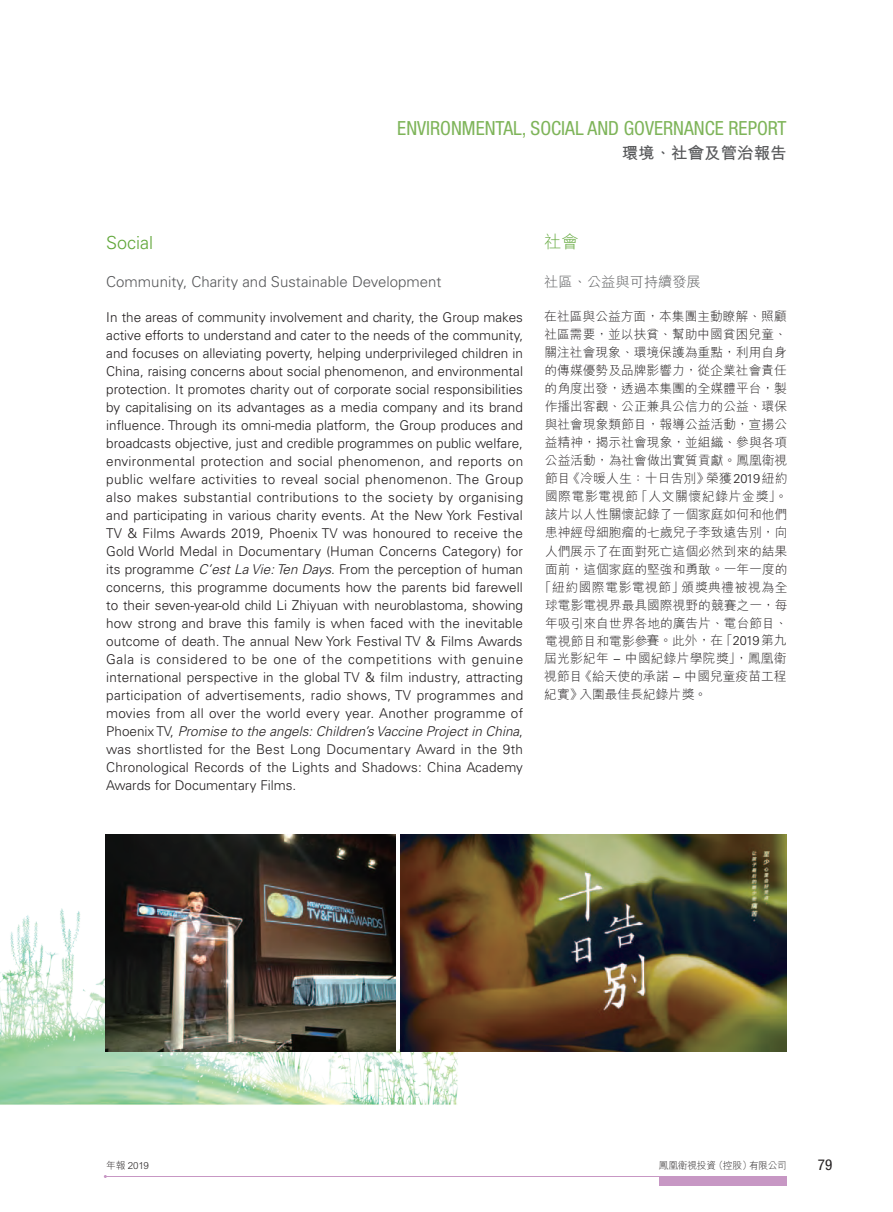
<style>
.page{position:relative;width:893px;height:1212px;background:#fff}
.page>*{position:absolute;margin:0;border:0;box-sizing:border-box;transform-origin:0 0}
.t1{font:condensed 19.5px "Helvetica Neue LT Std";color:#7eb459}
.t2{font:300 18px "Univers LT Std";color:#61a73a}
.t3{font:300 17.25px "M Hei HK";color:#61a73a}
.t4{font:700 16.5px "M Hei HK";color:#57585a}
.t5{font:300 15px "Univers LT Std";color:#57585a}
.t6{font:condensed 15px "Helvetica Neue LT Std";color:#231f20}
.t7{font:300 14.25px "M Hei HK";color:#57585a}
.t8{font:300 13.5px/18px "Univers LT Std";color:#231f20;text-align:justify}
.t9{font:300 12.75px "M Hei HK";color:#231f20}
.t10{font:300 12.75px "M Hei HK";letter-spacing:.05em;color:#231f20}
.t11{font:300 12.75px "M Hei HK";letter-spacing:.045em;color:#231f20}
.t12{font:300 12.75px "M Hei HK";letter-spacing:.02em;color:#231f20}
.t13{font:300 9.75px "M Hei HK";letter-spacing:-.025em;color:#231f20}
.s1{font-style:italic}
.s2{font-family:"Univers LT Std"}
</style>
<div class="page">
<hr style="left:105px;top:1176px;width:682px;height:1px;background:#c797c4">
<div style="left:659px;top:1176px;width:128px;height:9px;background:#c797c4"></div>
<img style="left:1px;top:834px;width:504px;height:271px">
<img style="left:0;top:514px;width:1px;height:592px">
<img style="left:106px;top:834px;width:289px;height:217px">
<img style="left:401px;top:834px;width:386px;height:217px">
<h1 class="t1" style="left:397px;top:117px;width:20px">ENVIRONMENTA</h1>
<h1 class="t1" style="left:513px;top:117px;width:37px">L, SOCIA</h1>
<h1 class="t1" style="left:575px;top:117px;width:60px">L AN D GOVERNANCE</h1>
<h1 class="t1" style="left:728px;top:117px;width:21px">REPORT</h1>
<p class="t4" style="left:622px;top:141px;width:167px">環境、社會及管治報告</p>
<h2 class="t2" style="left:106px;top:232px;width:48px">Social</h2>
<p class="t5" style="left:106px;top:273px;width:337px">Community, Charity and Sustainable Development</p>
<p class="t8" style="left:106px;top:308px;width:419px">In the areas of community involvement and charity, the Group makes active efforts to understand and cater to the needs of the community, and focuses on alleviating poverty, helping underprivileged children in China, raising concerns about social phenomenon, and environmental protection. It promotes charity out of corporate social responsibilities by capitalising on its advantages as a media company and its brand influence. Through its omni-media platform, the Group produces and broadcasts objective, just and credible programmes on public welfare, environmental protection and social phenomenon, and reports on public welfare activities to reveal social phenomenon. The Group also makes substantial contributions to the society by organising and participating in various charity events. At the New York Festival TV &amp; Films Awards 2019, Phoenix TV was honoured to receive the Gold World Medal in Documentary (Human Concerns Category) for its programme <span class="s1">C’est La Vie: Ten Days</span>. From the perception of human concerns, this programme documents how the parents bid farewell to their seven-year-old child Li Zhiyuan with neuroblastoma, showing how strong and brave this family is when faced with the inevitable outcome of death. The annual New York Festival TV &amp; Films Awards Gala is considered to be one of the competitions with genuine international perspective in the global TV &amp; film industry, attracting participation of advertisements, radio shows, TV programmes and movies from all over the world every year. Another programme of Phoenix TV, <span class="s1">Promise to the angels: Children’s Vaccine Project in China</span>, was shortlisted for the Best Long Documentary Award in the 9th Chronological Records of the Lights and Shadows: China Academy Awards for Documentary Films.</p>
<p class="t3" style="left:544px;top:233px;width:36px">社會</p>
<p class="t7" style="left:544px;top:274px;width:158px">社區、公益與可持續發展</p>
<p class="t9" style="left:544px;top:310px;width:244px">在社區與公益方面，本集團主動瞭解、照顧</p>
<p class="t9" style="left:544px;top:328px;width:244px">社區需要，並以扶貧、幫助中國貧困兒童、</p>
<p class="t9" style="left:544px;top:346px;width:244px">關注社會現象、環境保護為重點，利用自身</p>
<p class="t9" style="left:545px;top:364px;width:244px">的傳媒優勢及品牌影響力，從企業社會責任</p>
<p class="t9" style="left:545px;top:382px;width:244px">的角度出發，透過本集團的全媒體平台，製</p>
<p class="t9" style="left:545px;top:400px;width:244px">作播出客觀、公正兼具公信力的公益、環保</p>
<p class="t9" style="left:545px;top:418px;width:244px">與社會現象類節目，報導公益活動，宣揚公</p>
<p class="t9" style="left:545px;top:436px;width:244px">益精神，揭示社會現象，並組織、參與各項</p>
<p class="t9" style="left:545px;top:454px;width:244px">公益活動，為社會做出實質貢獻。鳳凰衛視</p>
<p class="t9" style="left:545px;top:472px;width:244px">節目《冷暖人生：十日告別》榮獲<span class="s2">2019</span>紐約</p>
<p class="t10" style="left:545px;top:490px;width:244px">國際電影電視節「人文關懷紀錄片金獎」。</p>
<p class="t9" style="left:545px;top:508px;width:244px">該片以人性關懷記錄了一個家庭如何和他們</p>
<p class="t9" style="left:545px;top:526px;width:244px">患神經母細胞瘤的七歲兒子李致遠告別，向</p>
<p class="t9" style="left:545px;top:544px;width:244px">人們展示了在面對死亡這個必然到來的結果</p>
<p class="t9" style="left:545px;top:562px;width:244px">面前，這個家庭的堅強和勇敢。一年一度的</p>
<p class="t11" style="left:539px;top:580px;width:250px">「紐約國際電影電視節」頒獎典禮被視為全</p>
<p class="t9" style="left:545px;top:598px;width:244px">球電影電視界最具國際視野的競賽之一，每</p>
<p class="t9" style="left:545px;top:616px;width:244px">年吸引來自世界各地的廣告片、電台節目、</p>
<p class="t9" style="left:545px;top:634px;width:243px">電視節目和電影參賽。此外，在「<span class="s2">2019</span>第九</p>
<p class="t12" style="left:544px;top:652px;width:244px">屆光影紀年 <span class="s2">–</span> 中國紀錄片學院獎」，鳳凰衛</p>
<p class="t9" style="left:544px;top:670px;width:244px">視節目《給天使的承諾 <span class="s2">–</span> 中國兒童疫苗工程</p>
<p class="t9" style="left:544px;top:688px;width:164px">紀實》入圍最佳長紀錄片獎。</p>
<p class="t13" style="left:106px;top:1160px;width:44px">年報 2019</p>
<p class="t13" style="left:659px;top:1160px;width:129px">鳳凰衛視投資（控股）有限公司</p>
<p class="t6" style="left:818px;top:1156px;width:16px">79</p>
</div>
